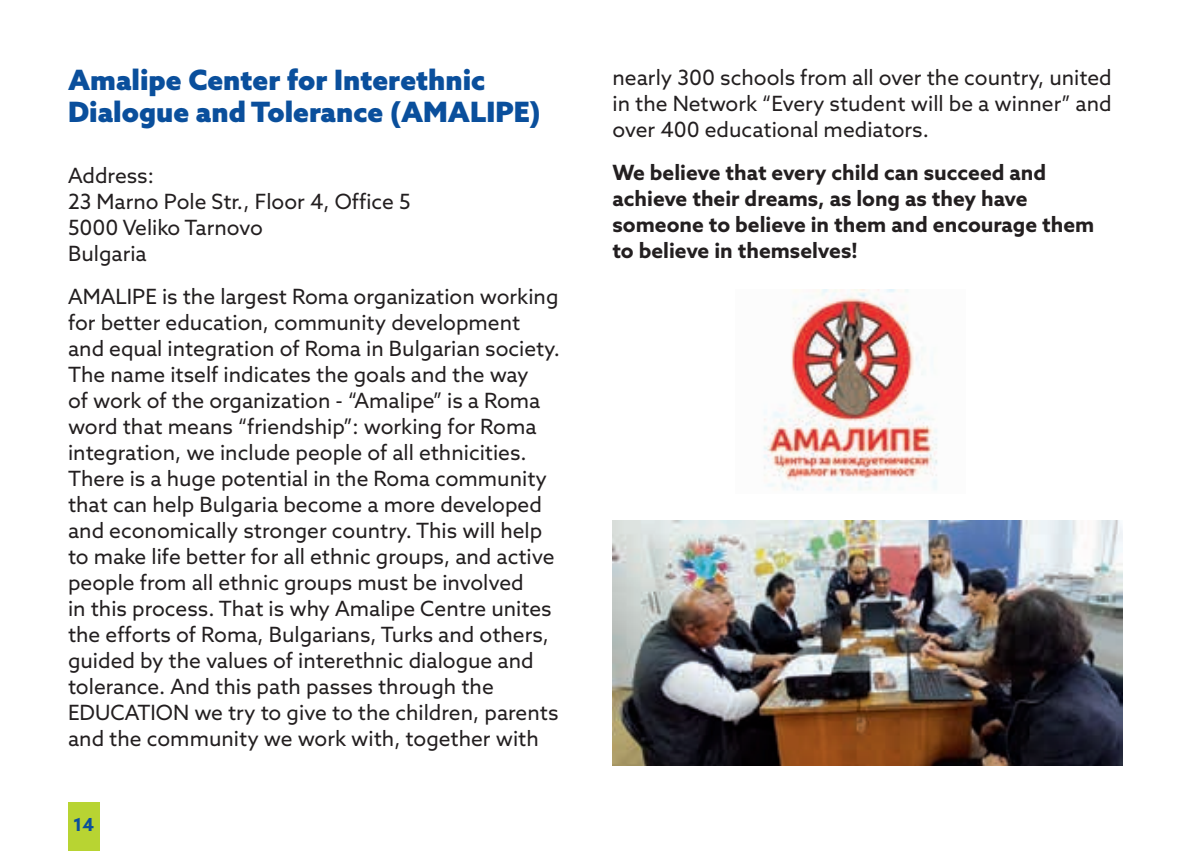
<style>
.page{position:relative;width:1191px;height:851px;background:#fff}
.page>*{position:absolute;margin:0;border:0;box-sizing:border-box;transform-origin:0 0}
.t1{font:900 28px/32.2px "Azo Sans";color:#0a4f9c}
.t2{font:21px/26px "Azo Sans";color:#231f20}
.t3{font:700 21px/26px "Azo Sans";color:#231f20}
.t4{font:700 18px "Azo Sans";color:#0a4f9c}
</style>
<div class="page">
<div style="left:68px;top:802px;width:31px;height:48px;background:#b8d432"></div>
<img style="left:763px;top:289px;width:175px;height:202px">
<img style="left:612px;top:520px;width:511px;height:245px">
<h1 class="t1" style="left:68px;top:63px;width:474px">Amalipe Center for Interethnic<br>Dialogue and Tolerance (AMALIPE)</h1>
<p class="t2" style="left:68px;top:162px;width:344px">Address:<br>23 Marno Pole Str., Floor 4, Office 5<br>5000 Veliko Tarnovo<br>Bulgaria</p>
<p class="t2" style="left:68px;top:283px;width:493px">AMALIPE is the largest Roma organization working for better education, community development and equal integration of Roma in Bulgarian society.<br>The name itself indicates the goals and the way<br>of work of the organization - “Amalipe” is a Roma word that means “friendship”: working for Roma integration, we include people of all ethnicities.<br>There is a huge potential in the Roma community that can help Bulgaria become a more developed and economically stronger country. This will help to make life better for all ethnic groups, and active people from all ethnic groups must be involved<br>in this process. That is why Amalipe Centre unites the efforts of Roma, Bulgarians, Turks and others, guided by the values of interethnic dialogue and tolerance. And this path passes through the EDUCATION we try to give to the children, parents and the community we work with, together with</p>
<p class="t4" style="left:73px;top:812px;width:23px">14</p>
<p class="t2" style="left:612px;top:64px;width:501px;text-align:justify">nearly 300 schools from all over the country, united in the Network “Every student will be a winner” and over 400 educational mediators.</p>
<p class="t3" style="left:612px;top:159px;width:483px">We believe that every child can succeed and achieve their dreams, as long as they have someone to believe in them and encourage them to believe in themselves!</p>
</div>
